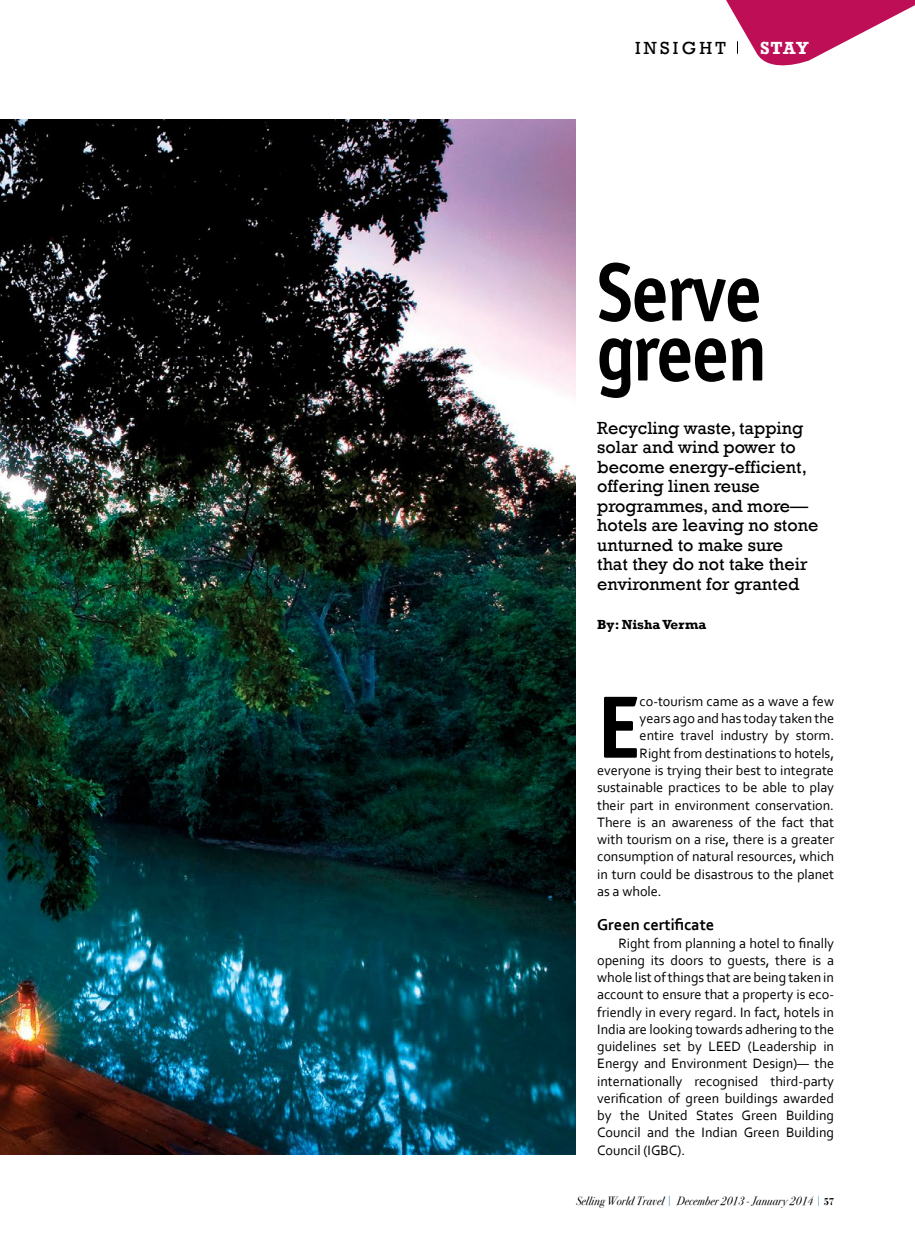
<style>
.page{position:relative;width:915px;height:1255px;background:#fff}
.page>*{position:absolute;margin:0;border:0;box-sizing:border-box;transform-origin:0 0}
.t1{font:700 88.8px "Officina Sans";color:#000}
.t2{font:700 82.5px/60px "Officina Sans";letter-spacing:-.02em;color:#000;scale:.9 1}
.t3{font:18px/19.5px "Rockwell";color:#000}
.t4{font:18px "Rockwell";letter-spacing:.18em;color:#000}
.t5{font:700 18px "Rockwell";color:#fff}
.t6{font:700 16.5px "Corbel";letter-spacing:-.005em;color:#000}
.t7{font:14.25px/17.2px "Corbel";letter-spacing:-.005em;color:#000;text-align:justify}
.t8{font:700 13.5px "Rockwell";color:#000}
.t9{font:12px "Bodoni Svty Two ITCTT Book Ita";letter-spacing:.02em;color:#000;scale:.9 1}
.s1{color:#4b95c1}
.s2{font-family:"Bodoni Svty Two ITCTT Bold";font-size:10.5px}
</style>
<div class="page">
<img style="left:0;top:119px;width:575px;height:1035px">
<svg style="left:726px;top:0;width:189px;height:66px"></svg>
<p class="t4" style="left:635px;top:37px;width:92px">INSIGHT</p>
<p class="t5" style="left:759px;top:37px;width:50px">STAY</p>
<p class="t2" style="left:597px;top:261px;width:190px">Serve green</p>
<p class="t3" style="left:597px;top:418px;width:222px">Recycling waste, tapping solar and wind power to become energy-efficient, offering linen reuse programmes, and more— hotels are leaving no stone unturned to make sure that they do not take their environment for granted</p>
<p class="t8" style="left:597px;top:616px;width:111px">By: Nisha Verma</p>
<p class="t1" style="left:597px;top:672px;width:44px">E</p>
<p class="t7" style="left:639px;top:692px;width:196px">co-tourism came as a wave a few</p>
<p class="t7" style="left:639px;top:709px;width:196px">years ago and has today taken the</p>
<p class="t7" style="left:639px;top:726px;width:196px">entire travel industry by storm.</p>
<p class="t7" style="left:639px;top:744px;width:196px">Right from destinations to hotels,</p>
<p class="t7" style="left:597px;top:761px;width:238px">everyone is trying their best to integrate</p>
<p class="t7" style="left:597px;top:778px;width:238px">sustainable practices to be able to play</p>
<p class="t7" style="left:597px;top:795px;width:238px">their part in environment conservation.</p>
<p class="t7" style="left:597px;top:813px;width:238px">There is an awareness of the fact that</p>
<p class="t7" style="left:597px;top:830px;width:238px">with tourism on a rise, there is a greater</p>
<p class="t7" style="left:597px;top:847px;width:238px">consumption of natural resources, which</p>
<p class="t7" style="left:597px;top:864px;width:238px">in turn could be disastrous to the planet</p>
<p class="t7" style="left:597px;top:882px;width:66px">as a whole.</p>
<p class="t6" style="left:597px;top:914px;width:119px">Green certificate</p>
<p class="t7" style="left:597px;top:933px;width:238px;text-indent:21px">Right from planning a hotel to finally opening its doors to guests, there is a whole list of things that are being taken in account to ensure that a property is eco&shy;friendly in every regard. In fact, hotels in India are looking towards adhering to the guidelines set by LEED (Leadership in Energy and Environment Design)— the internationally recognised third-party verification of green buildings awarded by the United States Green Building Council and the Indian Green Building Council (IGBC).</p>
<p class="t9" style="left:576px;top:1193px;width:288px">Selling World Travel <span class="s1">|</span> December 2013 - January 2014 <span class="s1">|</span> <span class="s2">57</span></p>
</div>
